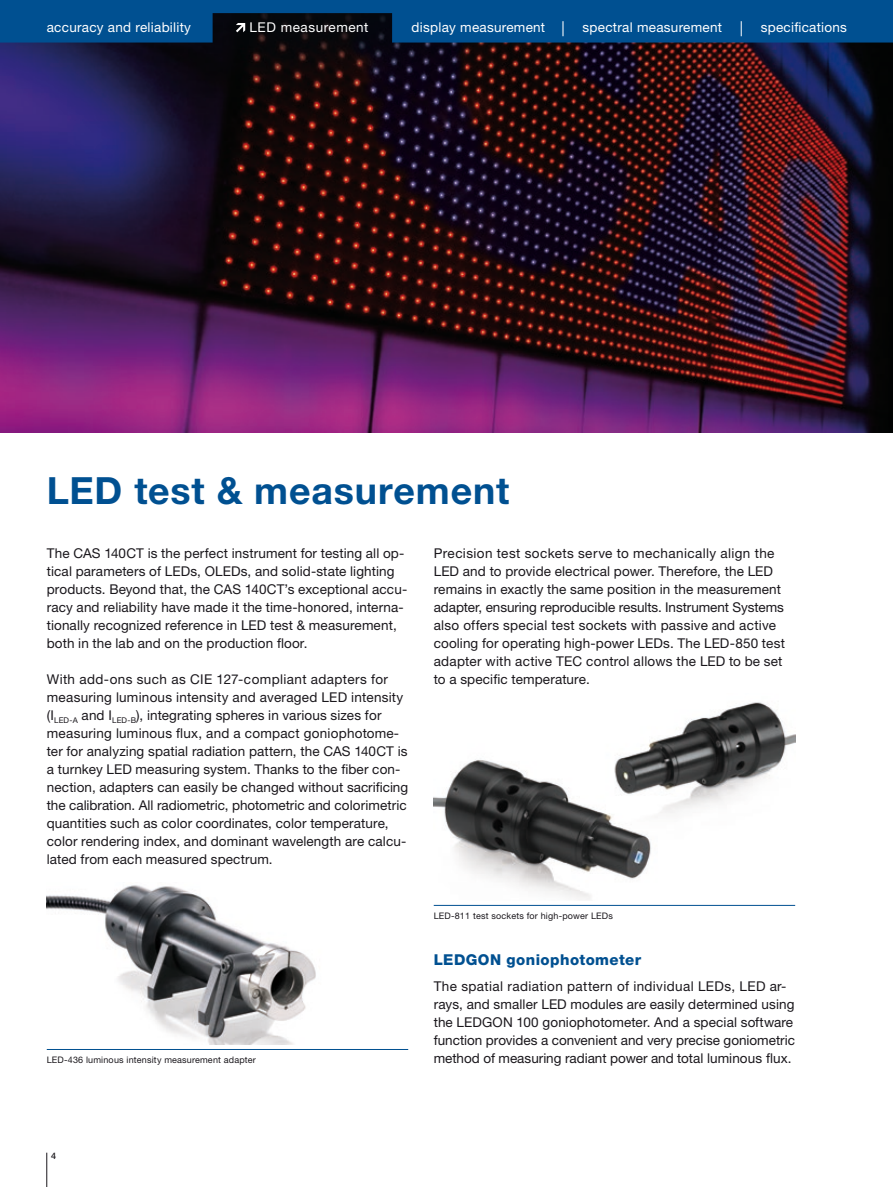
<style>
.page{position:relative;width:893px;height:1187px;background:#fff}
.page>*{position:absolute;margin:0;border:0;box-sizing:border-box;transform-origin:0 0}
.t1{font:700 37.5px "Helvetica Neue LT Std";letter-spacing:.025em;color:#005091}
.t2{font:800 15px "Helvetica Neue LT Std";letter-spacing:.03em;color:#005091}
.t3{font:13.5px/18px "Helvetica Neue LT Std";letter-spacing:.01em;color:#1a171c}
.t4{font:13.5px "Helvetica Neue LT Std";letter-spacing:.02em;color:#fff}
.t5{font:13.5px "Helvetica Neue LT Std";letter-spacing:.04em;color:#fff}
.t6{font:9px "Helvetica Neue LT Std";letter-spacing:.02em;color:#1a171c}
.t7{font:500 9px "Helvetica Neue LT Std";color:#1a171c}
.s1{font-size:15px}
</style>
<div class="page">
<img style="left:0;top:43px;width:893px;height:389px">
<hr style="left:47px;top:1048px;width:361px;height:1px;background:#005091">
<hr style="left:434px;top:904px;width:361px;height:1px;background:#005091">
<img style="left:434px;top:702px;width:361px;height:198px">
<img style="left:47px;top:885px;width:269px;height:159px">
<hr style="left:47px;top:1152px;width:1px;height:34px;background:#1a171c">
<svg style="left:0;top:0;width:893px;height:43px;background:#01457d"></svg>
<p class="t4" style="left:47px;top:19px;width:146px">accuracy and reliability</p>
<p class="t5" style="left:250px;top:19px;width:120px">LED measurement</p>
<p class="t4" style="left:412px;top:20px;width:437px">display measurement <span class="s1">|</span> spectral measurement <span class="s1">|</span> specifications</p>
<h1 class="t1" style="left:47px;top:467px;width:464px">LED test &amp; measurement</h1>
<p class="t3" style="left:47px;top:544px;width:362px">The CAS 140CT is the perfect instrument for testing all op&shy;tical parameters of LEDs, OLEDs, and solid-state lighting products. Beyond that, the CAS 140CT’s exceptional accu&shy;racy and reliability have made it the time-honored, interna&shy;tionally recognized reference in LED test &amp; measurement, both in the lab and on the production floor.</p>
<p class="t3" style="left:47px;top:670px;width:363px">With add-ons such as CIE 127-compliant adapters for measuring luminous intensity and averaged LED intensity (I<sub>LED-A</sub> and I<sub>LED-B</sub>), integrating spheres in various sizes for measuring luminous flux, and a compact goniophotome&shy;ter for analyzing spatial radiation pattern, the CAS 140CT is a turnkey LED measuring system. Thanks to the fiber con&shy;nection, adapters can easily be changed without sacrificing the calibration. All radiometric, photometric and colorimetric quantities such as color coordinates, color temperature, color rendering index, and dominant wavelength are calcu&shy;lated from each measured spectrum.</p>
<p class="t6" style="left:47px;top:1053px;width:211px">LED-436 luminous intensity measurement adapter</p>
<p class="t3" style="left:434px;top:544px;width:353px">Precision test sockets serve to mechanically align the LED and to provide electrical power. Therefore, the LED remains in exactly the same position in the measurement adapter, ensuring reproducible results. Instrument Systems also offers special test sockets with passive and active cooling for operating high-power LEDs. The LED-850 test adapter with active TEC control allows the LED to be set to a specific temperature.</p>
<p class="t6" style="left:434px;top:909px;width:181px">LED-811 test sockets for high-power LEDs</p>
<p class="t2" style="left:434px;top:950px;width:209px">LEDGON goniophotometer</p>
<p class="t3" style="left:434px;top:976px;width:363px">The spatial radiation pattern of individual LEDs, LED ar&shy;rays, and smaller LED modules are easily determined using the LEDGON 100 goniophotometer. And a special software function provides a convenient and very precise goniometric method of measuring radiant power and total luminous flux.</p>
<p class="t7" style="left:51px;top:1150px;width:7px">4</p>
</div>
